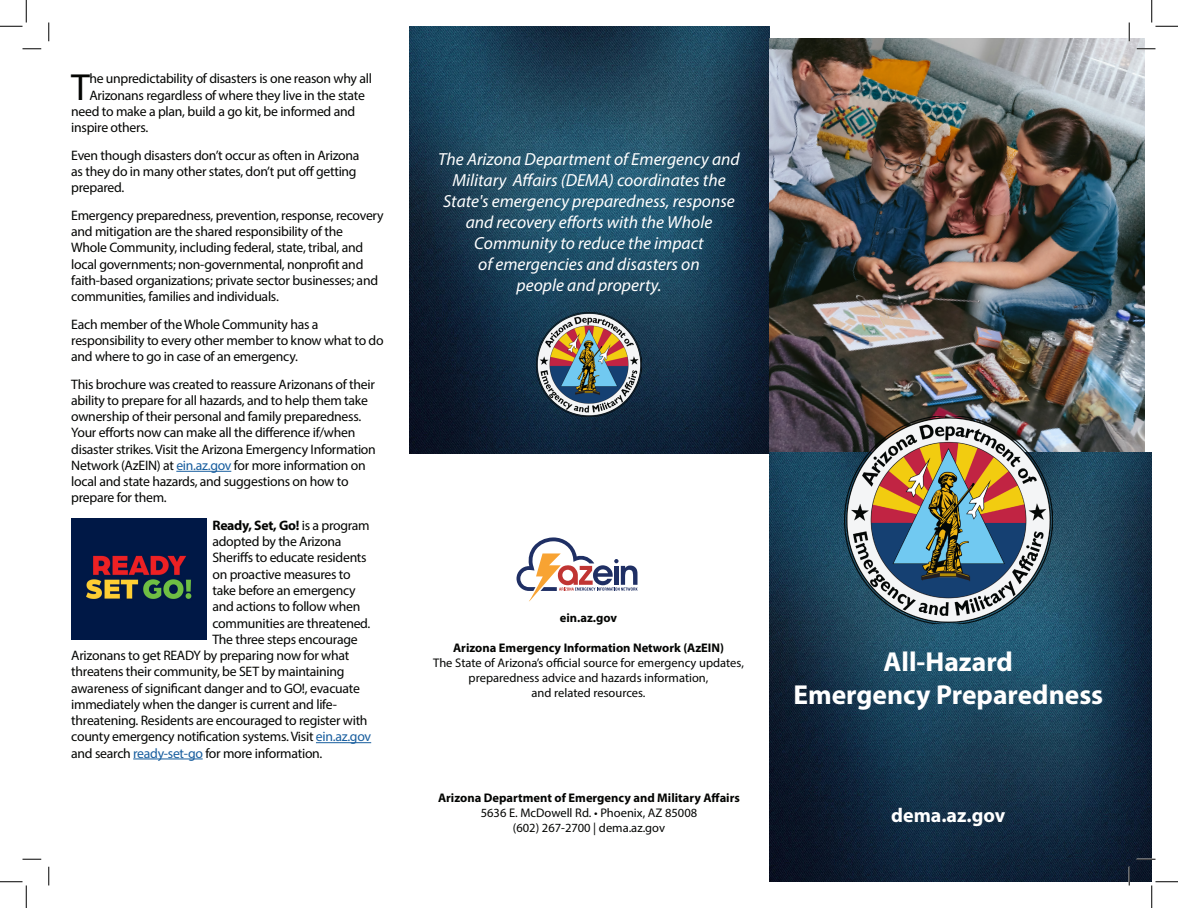
<style>
.page{position:relative;width:1178px;height:908px;background:#fff}
.page>*{position:absolute;margin:0;border:0;box-sizing:border-box;transform-origin:0 0}
.body_-_black{font:37.88px "Myriad Pro";color:#040503}
.t1{font:700 27.5px "Myriad Pro";color:#fff}
.sub-title{font:700 20px "Myriad Pro";color:#fff}
.emphasis{font:italic 17.5px/21px "Myriad Pro";color:#fff;text-align:center}
.body_-_black-2{font:13.75px/16.2px "Myriad Pro";letter-spacing:-.02em;color:#040503}
.body_-_black-3{font:700 13.75px "Myriad Pro";letter-spacing:-.02em;color:#040503}
.t2{font:12.5px/15px "Myriad Pro";color:#040503;text-align:center}
.t3{font:700 12.5px "Myriad Pro";color:#040503}
.s1{color:#175d9e}
.s2{font-weight:400}
</style>
<div class="page">
<hr style="left:176px;top:471px;width:55px;height:1px;background:#175d9e">
<hr style="left:316px;top:742px;width:55px;height:1px;background:#175d9e">
<hr style="left:133px;top:758px;width:70px;height:1px;background:#175d9e">
<img style="left:409px;top:26px;width:360px;height:427px">
<svg style="left:516px;top:537px;width:121px;height:64px"></svg>
<img style="left:71px;top:519px;width:136px;height:120px">
<img style="left:769px;top:38px;width:375px;height:415px">
<img style="left:769px;top:453px;width:382px;height:428px">
<img style="left:844px;top:416px;width:208px;height:207px">
<img style="left:537px;top:312px;width:104px;height:104px">
<svg style="left:22px;top:48px;width:19px;height:2px"></svg>
<svg style="left:1136px;top:48px;width:19px;height:2px"></svg>
<svg style="left:22px;top:858px;width:19px;height:2px"></svg>
<svg style="left:1136px;top:858px;width:19px;height:2px"></svg>
<svg style="left:48px;top:22px;width:2px;height:19px"></svg>
<svg style="left:48px;top:866px;width:2px;height:19px"></svg>
<svg style="left:1128px;top:22px;width:2px;height:19px"></svg>
<svg style="left:1128px;top:866px;width:2px;height:19px"></svg>
<svg style="left:0;top:0;width:27px;height:27px"></svg>
<svg style="left:0;top:881px;width:27px;height:27px"></svg>
<svg style="left:1151px;top:0;width:27px;height:27px"></svg>
<svg style="left:1151px;top:881px;width:27px;height:27px"></svg>
<p class="body_-_black" style="left:71px;top:64px;width:20px">T</p>
<p class="body_-_black-2" style="left:89px;top:70px;width:284px">he unpredictability of disasters is one reason why all</p>
<p class="body_-_black-2" style="left:89px;top:87px;width:277px">Arizonans regardless of where they live in the state</p>
<p class="body_-_black-2" style="left:71px;top:103px;width:285px">need to make a plan, build a go kit, be informed and</p>
<p class="body_-_black-2" style="left:71px;top:119px;width:78px">inspire others.</p>
<p class="body_-_black-2" style="left:71px;top:147px;width:290px">Even though disasters don’t occur as often in Arizona as they do in many other states, don’t put off getting prepared.</p>
<p class="body_-_black-2" style="left:71px;top:207px;width:314px">Emergency preparedness, prevention, response, recovery and mitigation are the shared responsibility of the<br>Whole Community, including federal, state, tribal, and local governments; non-governmental, nonprofit and faith-based organizations; private sector businesses; and communities, families and individuals.</p>
<p class="body_-_black-2" style="left:71px;top:315px;width:314px">Each member of the Whole Community has a responsibility to every other member to know what to do and where to go in case of an emergency.</p>
<p class="body_-_black-2" style="left:71px;top:375px;width:306px">This brochure was created to reassure Arizonans of their ability to prepare for all hazards, and to help them take ownership of their personal and family preparedness.<br>Your efforts now can make all the difference if/when disaster strikes. Visit the Arizona Emergency Information Network (AzEIN) at <span class="s1">ein.az.gov</span> for more information on local and state hazards, and suggestions on how to prepare for them.</p>
<p class="body_-_black-3" style="left:212px;top:516px;width:159px">Ready, Set, Go! <span class="s2">is a program</span></p>
<p class="body_-_black-2" style="left:212px;top:533px;width:130px">adopted by the Arizona</p>
<p class="body_-_black-2" style="left:212px;top:549px;width:156px">Sheriffs to educate residents</p>
<p class="body_-_black-2" style="left:212px;top:565px;width:140px">on proactive measures to</p>
<p class="body_-_black-2" style="left:212px;top:582px;width:145px">take before an emergency</p>
<p class="body_-_black-2" style="left:212px;top:598px;width:149px">and actions to follow when</p>
<p class="body_-_black-2" style="left:212px;top:614px;width:159px">communities are threatened.</p>
<p class="body_-_black-2" style="left:212px;top:630px;width:147px">The three steps encourage</p>
<p class="body_-_black-2" style="left:71px;top:647px;width:279px">Arizonans to get READY by preparing now for what</p>
<p class="body_-_black-2" style="left:71px;top:663px;width:275px">threatens their community, be SET by maintaining</p>
<p class="body_-_black-2" style="left:71px;top:679px;width:290px">awareness of significant danger and to GO!, evacuate</p>
<p class="body_-_black-2" style="left:71px;top:695px;width:267px">immediately when the danger is current and life-</p>
<p class="body_-_black-2" style="left:71px;top:712px;width:298px">threatening. Residents are encouraged to register with</p>
<p class="body_-_black-2" style="left:71px;top:728px;width:301px">county emergency notification systems. Visit <span class="s1">ein.az.gov</span></p>
<p class="body_-_black-2" style="left:71px;top:744px;width:253px">and search <span class="s1">ready-set-go</span> for more information.</p>
<p class="emphasis" style="left:438px;top:148px;width:303px">The Arizona Department of Emergency and Military Affairs (DEMA) coordinates the State's emergency preparedness, response and recovery efforts with the Whole Community to reduce the impact<br>of emergencies and disasters on<br>people and property.</p>
<p class="t3" style="left:560px;top:609px;width:59px">ein.az.gov</p>
<p class="t3" style="left:453px;top:639px;width:272px">Arizona Emergency Information Network (AzEIN)</p>
<p class="t2" style="left:433px;top:655px;width:312px">The State of Arizona’s official source for emergency updates, preparedness advice and hazards information,<br>and related resources.</p>
<p class="t3" style="left:438px;top:789px;width:303px">Arizona Department of Emergency and Military Affairs</p>
<p class="t2" style="left:481px;top:805px;width:218px">5636 E. McDowell Rd. • Phoenix, AZ 85008 (602) 267-2700 | dema.az.gov</p>
<p class="t1" style="left:883px;top:644px;width:131px">All-Hazard</p>
<p class="t1" style="left:793px;top:677px;width:311px">Emergency Preparedness</p>
<p class="sub-title" style="left:891px;top:801px;width:116px">dema.az.gov</p>
</div>
